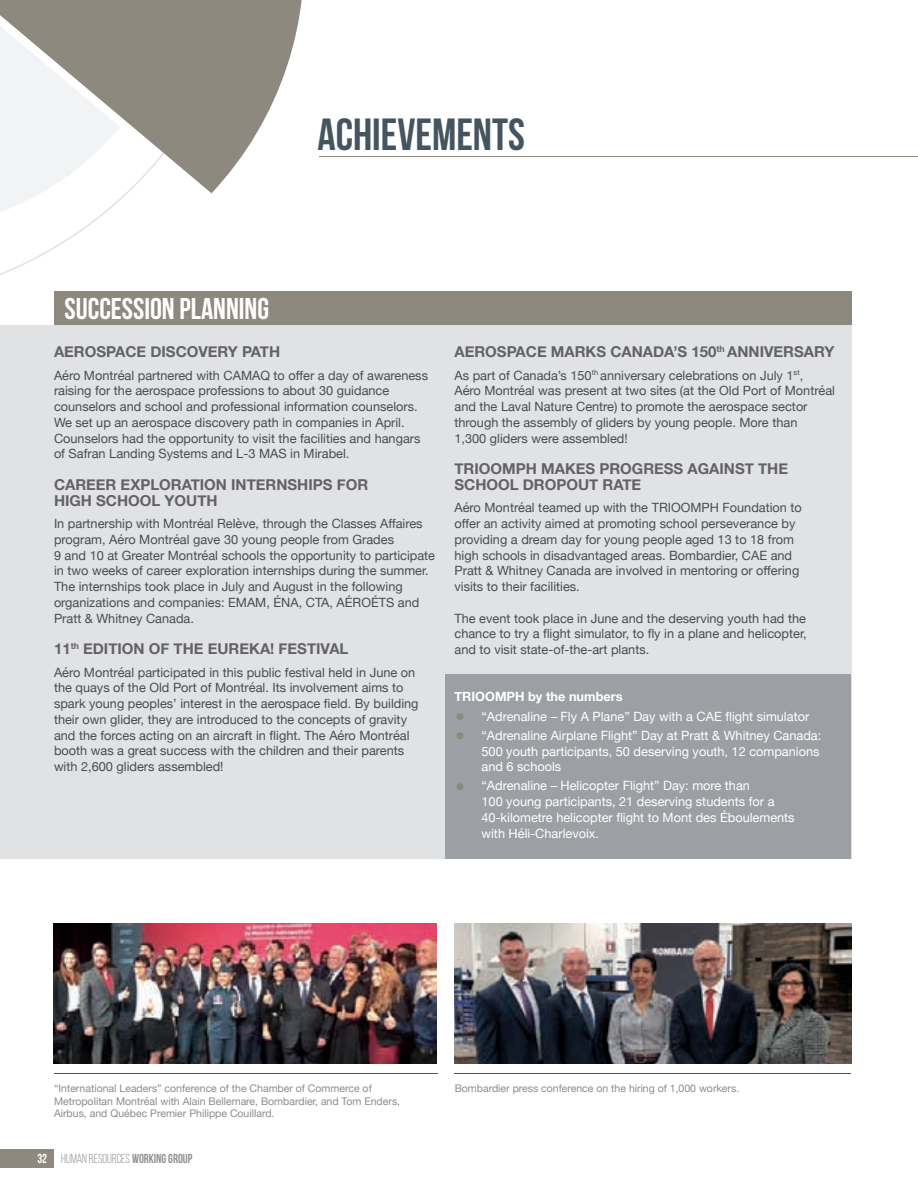
<style>
.page{position:relative;width:918px;height:1188px;background:#fff}
.page>*{position:absolute;margin:0;border:0;box-sizing:border-box;transform-origin:0 0}
.t1{font:700 45px "Bebas Neue";color:#45555f}
.t2{font:700 30px "Bebas Neue";color:#fff}
.t3{font:700 15px/15.8px "Helvetica Neue";color:#636366}
.t4{font:13.05px "Bebas Neue";color:#919295;scale:.94 1}
.t5{font:12.75px/15.8px "Helvetica Neue";color:#4b4c4d}
.t6{font:12.75px/15.8px "Helvetica Neue";color:#fff}
.t7{font:700 12.75px "Helvetica Neue";color:#fff}
.t8{font:10.5px/12.6px "Helvetica Neue";color:#8a8c8f}
.s1{font-weight:700;font-size:31.5px;color:#8e897e}
.s2{font-size:31.5px;color:#8e897e}
.s3{font-weight:700;color:#fff}
.s4{font-weight:700}
</style>
<div class="page">
<div style="left:0;top:325px;width:851px;height:533px;background:#e1e2e4"></div>
<div style="left:446px;top:674px;width:405px;height:184px;background:#9ca0a4"></div>
<svg style="left:0;top:193px;width:218px;height:99px"></svg>
<svg style="left:0;top:193px;width:120px;height:32px"></svg>
<svg style="left:0;top:0;width:302px;height:193px;fill:#8e897e"></svg>
<hr style="left:320px;top:157px;width:598px;height:1px;background:#8e897e">
<div style="left:0;top:1149px;width:54px;height:18px;background:#8e897e"></div>
<img style="left:454px;top:923px;width:397px;height:141px">
<img style="left:54px;top:923px;width:382px;height:141px">
<div style="left:54px;top:292px;width:797px;height:33px;background:#8e897e"></div>
<hr style="left:455px;top:1073px;width:396px;height:1px;background:#45555f">
<hr style="left:54px;top:1073px;width:383px;height:1px;background:#45555f">
<h1 class="t1" style="left:317px;top:109px;width:209px">ACHIEVEMENTS</h1>
<h2 class="t2" style="left:65px;top:293px;width:206px">SUCCESSION PLANNING</h2>
<p class="t3" style="left:54px;top:344px;width:228px">AEROSPACE DISCOVERY PATH</p>
<p class="t5" style="left:54px;top:368px;width:376px">Aéro Montréal partnered with CAMAQ to offer a day of awareness raising for the aerospace professions to about 30 guidance counselors and school and professional information counselors.<br>We set up an aerospace discovery path in companies in April.<br>Counselors had the opportunity to visit the facilities and hangars of Safran Landing Systems and L-3 MAS in Mirabel.</p>
<p class="t3" style="left:54px;top:477px;width:316px">CAREER EXPLORATION INTERNSHIPS FOR<br>HIGH SCHOOL YOUTH</p>
<p class="t5" style="left:54px;top:517px;width:383px">In partnership with Montréal Relève, through the Classes Affaires program, Aéro Montréal gave 30 young people from Grades<br>9 and 10 at Greater Montréal schools the opportunity to participate in two weeks of career exploration internships during the summer.<br>The internships took place in July and August in the following organizations and companies: EMAM, ÉNA, CTA, AÉROÉTS and Pratt &amp; Whitney Canada.</p>
<p class="t3" style="left:54px;top:641px;width:296px">11<sup>th</sup> EDITION OF THE EUREKA! FESTIVAL</p>
<p class="t5" style="left:54px;top:665px;width:366px">Aéro Montréal participated in this public festival held in June on the quays of the Old Port of Montréal. Its involvement aims to spark young peoples’ interest in the aerospace field. By building their own glider, they are introduced to the concepts of gravity and the forces acting on an aircraft in flight. The Aéro Montréal booth was a great success with the children and their parents with 2,600 gliders assembled!</p>
<p class="t3" style="left:454px;top:344px;width:381px">AEROSPACE MARKS CANADA’S 150<sup>th</sup> ANNIVERSARY</p>
<p class="t5" style="left:454px;top:368px;width:382px">As part of Canada’s 150<sup>th</sup> anniversary celebrations on July 1<sup>st</sup>,<br>Aéro Montréal was present at two sites (at the Old Port of Montréal and the Laval Nature Centre) to promote the aerospace sector through the assembly of gliders by young people. More than<br>1,300 gliders were assembled!</p>
<p class="t3" style="left:454px;top:461px;width:335px">TRIOOMPH MAKES PROGRESS AGAINST THE<br>SCHOOL DROPOUT RATE</p>
<p class="t5" style="left:454px;top:501px;width:349px">Aéro Montréal teamed up with the TRIOOMPH Foundation to offer an activity aimed at promoting school perseverance by providing a dream day for young people aged 13 to 18 from high schools in disadvantaged areas. Bombardier, CAE and Pratt &amp; Whitney Canada are involved in mentoring or offering visits to their facilities.</p>
<p class="t5" style="left:454px;top:611px;width:354px;text-align:justify">The event took place in June and the deserving youth had the chance to try a flight simulator, to fly in a plane and helicopter, and to visit state-of-the-art plants.</p>
<p class="t7" style="left:454px;top:687px;width:170px">TRIOOMPH by the numbers</p>
<p class="t6" style="left:454px;top:709px;width:356px"><span class="s1">•</span> “Adrenaline – Fly A Plane” Day with a CAE flight simulator</p>
<p class="t6" style="left:482px;top:728px;width:341px;text-indent:-27px"><span class="s2">•</span> “Adrenaline Airplane Flight” Day at Pratt &amp; Whitney Canada:<br>500 youth participants, 50 deserving youth, 12 companions and 6 schools</p>
<p class="t6" style="left:482px;top:779px;width:315px;text-indent:-27px"><span class="s2">•</span> “Adrenaline – Helicopter Flight” Day: more than<br>100 young participants, 21 deserving students for a 40-kilometre helicopter flight to Mont des Éboulements with Héli-Charlevoix.</p>
<p class="t8" style="left:54px;top:1083px;width:319px">“International Leaders” conference of the Chamber of Commerce of</p>
<p class="t8" style="left:455px;top:1083px;width:286px">Bombardier press conference on the hiring of 1,000 workers.</p>
<p class="t8" style="left:54px;top:1095px;width:348px">Metropolitan Montréal with Alain Bellemare, Bombardier, and Tom Enders,<br>Airbus, and Québec Premier Philippe Couillard.</p>
<p class="t4" style="left:37px;top:1151px;width:166px"><span class="s3">32</span> HUMAN RESOURCES <span class="s4">WORKING GROUP</span></p>
</div>
